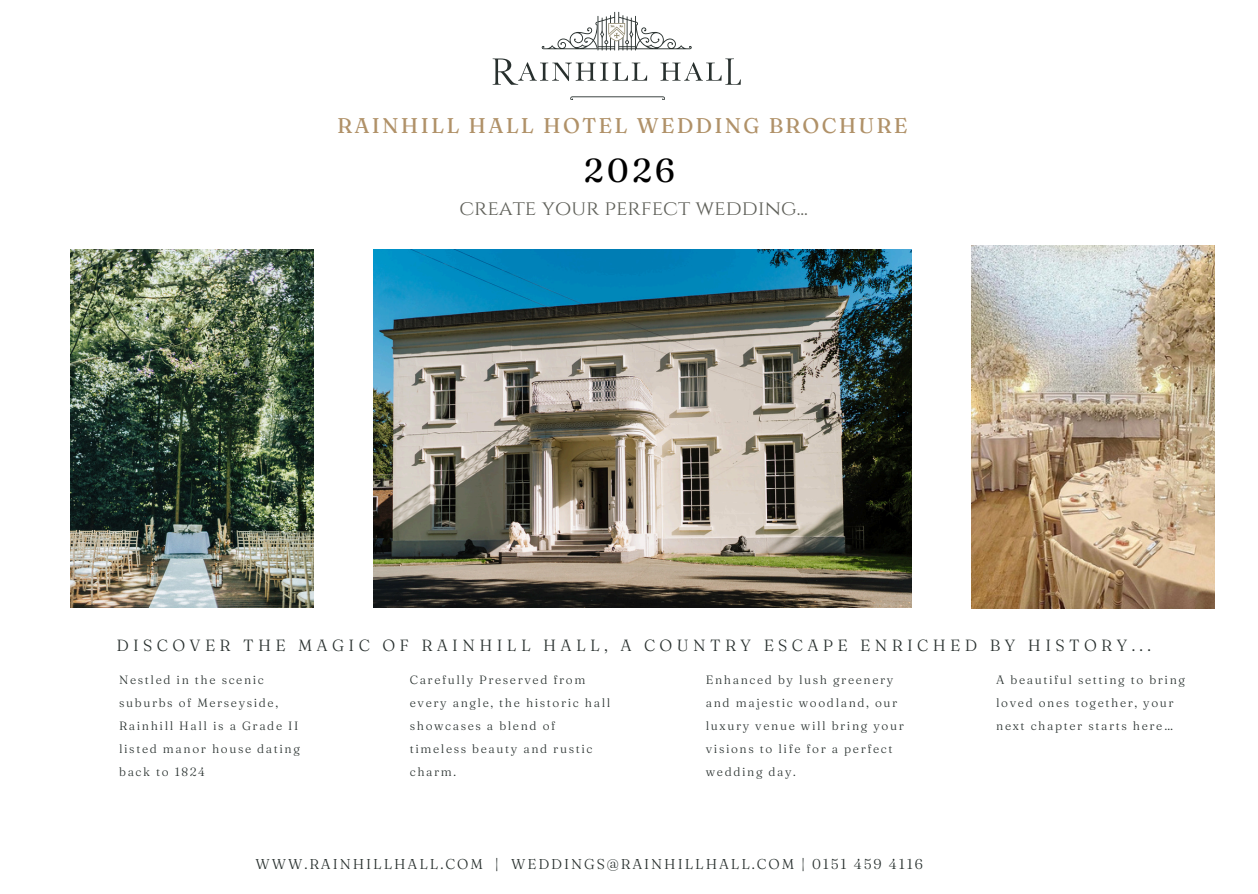
<style>
.page{position:relative;width:1258px;height:894px;background:#fff}
.page>*{position:absolute;margin:0;border:0;box-sizing:border-box;transform-origin:0 0}
.t1{font:33.3px "Fraunces 9 pt";color:#000}
.t2{font:21.3px "Fraunces 9 pt";letter-spacing:.105em;color:#b09168}
.t3{font:21px "Cinzel";color:#60615a}
.t4{font:300 16.2px "Fraunces 9 pt";letter-spacing:.27em;color:#28302e}
.t5{font:300 14.4px "Fraunces 9 pt";letter-spacing:.135em;color:#28302e}
.t6{font:300 12px/23.1px "Fraunces 9 pt";letter-spacing:.135em;color:#28302e}
</style>
<div class="page">
<svg style="left:570px;top:96px;width:95px;height:4px"></svg>
<svg style="left:493px;top:58px;width:247px;height:27px"></svg>
<svg style="left:542px;top:12px;width:150px;height:38px"></svg>
<img style="left:70px;top:250px;width:243px;height:357px">
<img style="left:373px;top:250px;width:538px;height:357px">
<img style="left:972px;top:246px;width:243px;height:362px">
<h3 class="t2" style="left:337px;top:112px;width:572px">RAINHILL HALL HOTEL WEDDING BROCHURE</h3>
<p class="t1" style="left:584px;top:150px;width:93px">2026</p>
<p class="t3" style="left:459px;top:195px;width:350px">CREATE YOUR PERFECT WEDDING...</p>
<p class="t4" style="left:116px;top:635px;width:1036px">DISCOVER THE MAGIC OF RAINHILL HALL, A COUNTRY ESCAPE ENRICHED BY HISTORY...</p>
<p class="t6" style="left:119px;top:667px;width:182px">Nestled in the scenic suburbs of Merseyside,<br>Rainhill Hall is a Grade II listed manor house dating back to 1824</p>
<h4 class="t6" style="left:410px;top:667px;width:202px">Carefully Preserved from every angle, the historic hall showcases a blend of timeless beauty and rustic charm.</h4>
<p class="t6" style="left:706px;top:667px;width:199px">Enhanced by lush greenery and majestic woodland, our luxury venue will bring your visions to life for a perfect wedding day.</p>
<p class="t6" style="left:996px;top:667px;width:190px">A beautiful setting to bring loved ones together, your next chapter starts here…</p>
<p class="t5" style="left:256px;top:854px;width:669px">WWW.RAINHILLHALL.COM | WEDDINGS@RAINHILLHALL.COM | 0151 459 4116</p>
</div>
